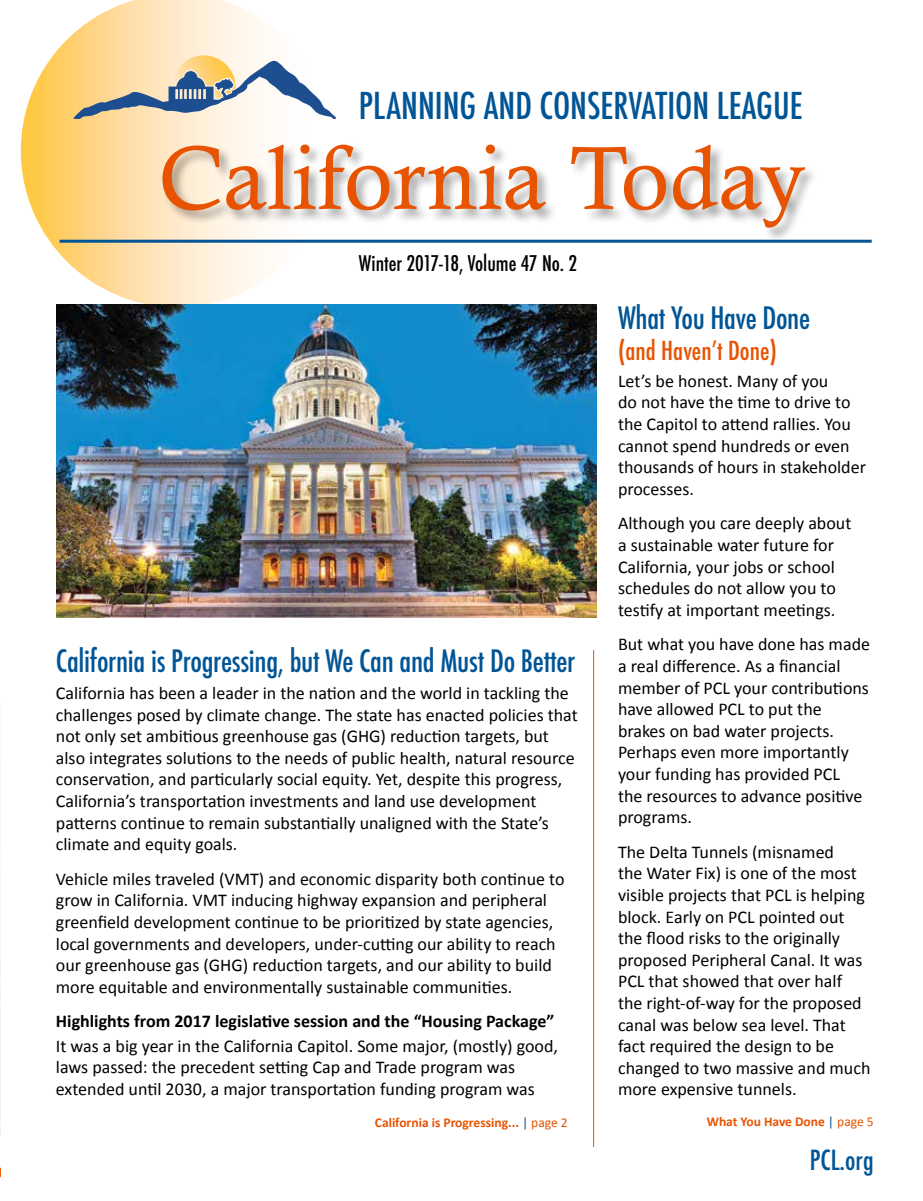
<style>
.page{position:relative;width:923px;height:1201px;background:#fff}
.page>*{position:absolute;margin:0;border:0;box-sizing:border-box;transform-origin:0 0}
.t1{font:90px "Calisto";color:#e75300}
.t2{font:500 condensed 36px "Futura";color:#005596}
.t3{font:500 condensed 30px "Futura";letter-spacing:-.01em;color:#005596}
.t4{font:500 condensed 27px "Futura";color:#005596}
.t5{font:500 condensed 25.5px "Futura";color:#e75300}
.t6{font:500 condensed 21px "Futura";color:#000}
.t7{font:18px/21.6px "Calibri";color:#000}
.t8{font:700 18px "Calibri";color:#000}
.t9{font:700 13.5px "Calibri";color:#e75300}
.s1{font-weight:400;color:#005596}
.s2{font-weight:400}
</style>
<div class="page">
<svg style="left:21px;top:0;width:313px;height:304px"></svg>
<div style="left:161px;top:143px;width:658px;height:100px;background:#000;opacity:.35"></div>
<svg style="left:73px;top:55px;width:263px;height:63px"></svg>
<hr style="left:60px;top:240px;width:811px;height:3px;background:#005596">
<hr style="left:593px;top:650px;width:1px;height:497px;background:#e75300">
<img style="left:56px;top:304px;width:540px;height:314px">
<img style="left:0;top:704px;width:1px;height:432px">
<h2 class="t2" style="left:359px;top:83px;width:445px">PLANNING AND CONSERVATION LEAGUE</h2>
<h1 class="t1" style="left:158px;top:126px;width:649px">California Today</h1>
<p class="t6" style="left:359px;top:249px;width:220px">Winter 2017-18, Volume 47 No. 2</p>
<h3 class="t3" style="left:56px;top:642px;width:521px">California is Progressing, but We Can and Must Do Better</h3>
<p class="t7" style="left:56px;top:682px;width:523px">California has been a leader in the nation and the world in tackling the challenges posed by climate change. The state has enacted policies that not only set ambitious greenhouse gas (GHG) reduction targets, but also integrates solutions to the needs of public health, natural resource conservation, and particularly social equity. Yet, despite this progress, California’s transportation investments and land use development patterns continue to remain substantially unaligned with the State’s climate and equity goals.</p>
<p class="t7" style="left:56px;top:868px;width:510px">Vehicle miles traveled (VMT) and economic disparity both continue to grow in California. VMT inducing highway expansion and peripheral greenfield development continue to be prioritized by state agencies, local governments and developers, under-cutting our ability to reach our greenhouse gas (GHG) reduction targets, and our ability to build more equitable and environmentally sustainable communities.</p>
<p class="t8" style="left:56px;top:1010px;width:500px">Highlights from 2017 legislative session and the “Housing Package”</p>
<p class="t7" style="left:56px;top:1035px;width:503px">It was a big year in the California Capitol. Some major, (mostly) good, laws passed: the precedent setting Cap and Trade program was extended until 2030, a major transportation funding program was</p>
<p class="t9" style="left:375px;top:1114px;width:194px">California is Progressing... <span class="s1">|</span> <span class="s2">page 2</span></p>
<h3 class="t3" style="left:618px;top:299px;width:194px">What You Have Done</h3>
<h3 class="t5" style="left:618px;top:334px;width:160px">(and Haven’t Done)</h3>
<p class="t7" style="left:618px;top:370px;width:249px">Let’s be honest. Many of you<br>do not have the time to drive to the Capitol to attend rallies. You cannot spend hundreds or even thousands of hours in stakeholder processes.</p>
<p class="t7" style="left:618px;top:513px;width:235px">Although you care deeply about a sustainable water future for<br>California, your jobs or school schedules do not allow you to testify at important meetings.</p>
<p class="t7" style="left:618px;top:634px;width:253px">But what you have done has made a real difference. As a financial member of PCL your contributions have allowed PCL to put the brakes on bad water projects.<br>Perhaps even more importantly your funding has provided PCL<br>the resources to advance positive programs.</p>
<p class="t7" style="left:618px;top:841px;width:254px">The Delta Tunnels (misnamed<br>the Water Fix) is one of the most visible projects that PCL is helping block. Early on PCL pointed out the flood risks to the originally proposed Peripheral Canal. It was<br>PCL that showed that over half the right-of-way for the proposed canal was below sea level. That fact required the design to be changed to two massive and much more expensive tunnels.</p>
<p class="t9" style="left:707px;top:1112px;width:168px">What You Have Done <span class="s1">|</span> <span class="s2">page 5</span></p>
<h3 class="t4" style="left:809px;top:1143px;width:65px">PCL.org</h3>
</div>
